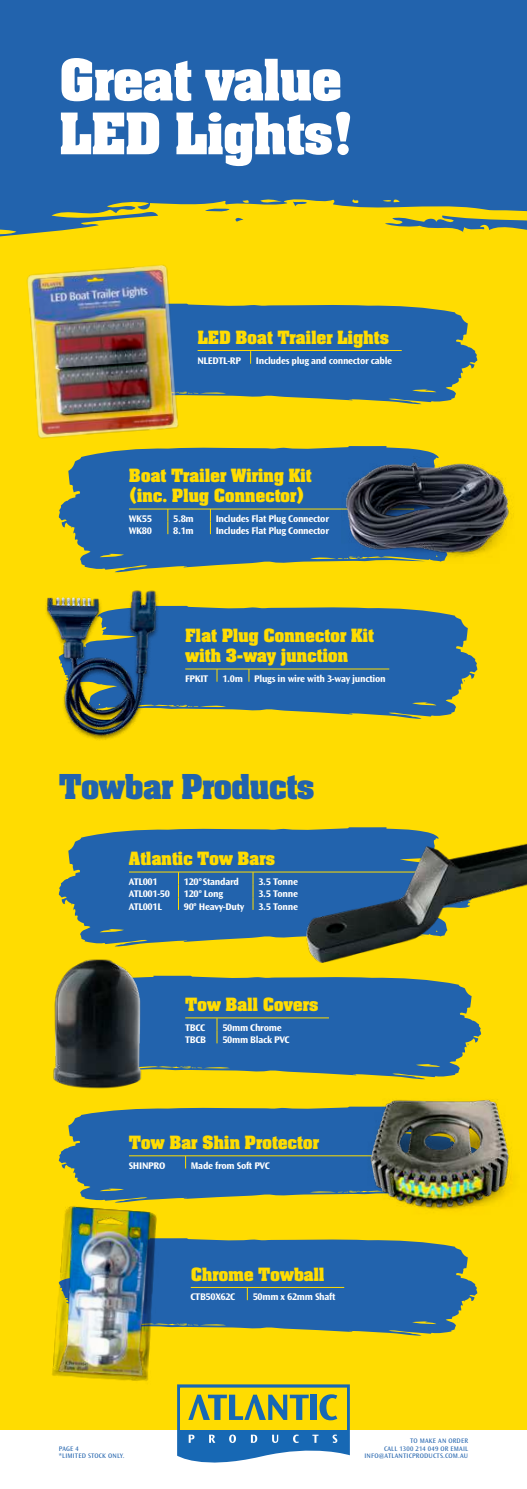
<style>
.page{position:relative;width:527px;height:1489px;background:#fff}
.page>*{position:absolute;margin:0;border:0;box-sizing:border-box;transform-origin:0 0}
.t1{font:62.5px/53.8px "Aachen Bold Plain";letter-spacing:-.03em;color:#fff}
.t2{font:37.5px "Aachen Bold Plain";letter-spacing:-.03em;color:#2263ad}
.t3{font:20px/20px "Aachen Bold Plain";letter-spacing:-.02em;color:#ffdc01}
.t4{font:700 10px "Ocean Sans Std";letter-spacing:-.03em;color:#fff}
.t5{font:6.88px/7.5px "Ocean Sans Std";letter-spacing:.025em;color:#2263ad}
</style>
<div class="page">
<div style="left:0;top:0;width:526px;height:1488px;background:#ffdc01"></div>
<svg style="left:0;top:0;width:526px;height:237px;background:#386f9b"></svg>
<div style="left:0;top:1429px;width:526px;height:59px;background:#fff"></div>
<svg style="left:177px;top:1384px;width:172px;height:78px"></svg>
<svg style="left:58px;top:828px;width:239px;height:118px;background:#3e7296"></svg>
<svg style="left:58px;top:1106px;width:295px;height:93px;background:#3a709a"></svg>
<svg style="left:58px;top:446px;width:380px;height:126px;background:#447592"></svg>
<svg style="left:185px;top:303px;width:293px;height:101px;background:#3f7396"></svg>
<svg style="left:180px;top:605px;width:298px;height:114px;background:#417494"></svg>
<svg style="left:156px;top:975px;width:325px;height:104px;background:#3b7199"></svg>
<hr style="left:197px;top:350px;width:204px;height:1px;background:#ffdc01">
<hr style="left:185px;top:668px;width:204px;height:1px;background:#ffdc01">
<hr style="left:185px;top:1017px;width:143px;height:1px;background:#ffdc01">
<svg style="left:250px;top:351px;width:1px;height:13px"></svg>
<svg style="left:216px;top:669px;width:1px;height:12px"></svg>
<svg style="left:248px;top:669px;width:1px;height:12px"></svg>
<svg style="left:216px;top:1018px;width:1px;height:25px"></svg>
<hr style="left:129px;top:508px;width:285px;height:1px;background:#ffdc01">
<hr style="left:129px;top:871px;width:317px;height:1px;background:#ffdc01">
<svg style="left:167px;top:509px;width:1px;height:25px"></svg>
<svg style="left:210px;top:509px;width:1px;height:25px"></svg>
<svg style="left:178px;top:872px;width:1px;height:37px"></svg>
<svg style="left:252px;top:872px;width:1px;height:37px"></svg>
<img style="left:45px;top:590px;width:135px;height:150px">
<img style="left:53px;top:959px;width:103px;height:130px">
<hr style="left:129px;top:1155px;width:271px;height:1px;background:#ffdc01">
<svg style="left:185px;top:1155px;width:1px;height:13px"></svg>
<svg style="left:166px;top:1238px;width:312px;height:97px;background:#3e7296"></svg>
<img style="left:52px;top:1199px;width:114px;height:182px">
<hr style="left:190px;top:1286px;width:154px;height:1px;background:#ffdc01">
<svg style="left:247px;top:1287px;width:1px;height:12px"></svg>
<img style="left:27px;top:265px;width:158px;height:174px">
<img style="left:341px;top:456px;width:171px;height:107px">
<img style="left:353px;top:1099px;width:159px;height:111px">
<img style="left:297px;top:827px;width:229px;height:153px">
<h1 class="t1" style="left:59px;top:55px;width:297px">Great value<br>LED Lights!</h1>
<h3 class="t3" style="left:197px;top:328px;width:193px">LED Boat Trailer Lights</h3>
<p class="t4" style="left:197px;top:356px;width:45px">NLEDTL-RP</p>
<p class="t4" style="left:256px;top:356px;width:138px">Includes plug and connector cable</p>
<h3 class="t3" style="left:129px;top:466px;width:184px">Boat Trailer Wiring Kit (inc. Plug Connector)</h3>
<p class="t4" style="left:129px;top:514px;width:25px">WK55</p>
<p class="t4" style="left:173px;top:514px;width:22px">5.8m</p>
<p class="t4" style="left:215px;top:514px;width:115px">Includes Flat Plug Connector</p>
<p class="t4" style="left:129px;top:526px;width:25px">WK80</p>
<p class="t4" style="left:173px;top:526px;width:22px">8.1m</p>
<p class="t4" style="left:215px;top:526px;width:115px">Includes Flat Plug Connector</p>
<h3 class="t3" style="left:185px;top:626px;width:190px">Flat Plug Connector Kit with 3-way junction</h3>
<p class="t4" style="left:185px;top:674px;width:25px">FPKIT</p>
<p class="t4" style="left:222px;top:674px;width:165px">1.0m Plugs in wire with 3-way junction</p>
<h2 class="t2" style="left:59px;top:769px;width:257px">Towbar Products</h2>
<h3 class="t3" style="left:129px;top:849px;width:148px">Atlantic Tow Bars</h3>
<p class="t4" style="left:129px;top:877px;width:30px">ATL001</p>
<p class="t4" style="left:184px;top:877px;width:57px">120<sup>o</sup> Standard</p>
<p class="t4" style="left:258px;top:877px;width:41px">3.5 Tonne</p>
<p class="t4" style="left:129px;top:889px;width:43px">ATL001-50</p>
<p class="t4" style="left:184px;top:889px;width:41px">120<sup>o</sup> Long</p>
<p class="t4" style="left:258px;top:889px;width:41px">3.5 Tonne</p>
<p class="t4" style="left:129px;top:902px;width:35px">ATL001L</p>
<p class="t4" style="left:184px;top:902px;width:62px">90<sup>o</sup> Heavy-Duty</p>
<p class="t4" style="left:258px;top:902px;width:41px">3.5 Tonne</p>
<h3 class="t3" style="left:185px;top:995px;width:135px">Tow Ball Covers</h3>
<p class="t4" style="left:185px;top:1022px;width:22px">TBCC</p>
<p class="t4" style="left:222px;top:1022px;width:61px">50mm Chrome</p>
<p class="t4" style="left:185px;top:1035px;width:22px">TBCB</p>
<p class="t4" style="left:222px;top:1035px;width:69px">50mm Black PVC</p>
<h3 class="t3" style="left:129px;top:1133px;width:191px">Tow Bar Shin Protector</h3>
<p class="t4" style="left:129px;top:1160px;width:38px">SHINPRO</p>
<p class="t4" style="left:191px;top:1160px;width:80px">Made from Soft PVC</p>
<h3 class="t3" style="left:190px;top:1264px;width:135px">Chrome Towball</h3>
<p class="t4" style="left:190px;top:1292px;width:46px">CTB50X62C</p>
<p class="t4" style="left:252px;top:1292px;width:84px">50mm x 62mm Shaft</p>
<p class="t5" style="left:59px;top:1444px;width:67px">PAGE 4<br>*LIMITED STOCK ONLY.</p>
<p class="t5" style="left:364px;top:1437px;width:105px;text-align:right">TO MAKE AN ORDER<br>CALL 1300 214 049 OR EMAIL<br>INFO@ATLANTICPRODUCTS.COM.AU</p>
</div>
